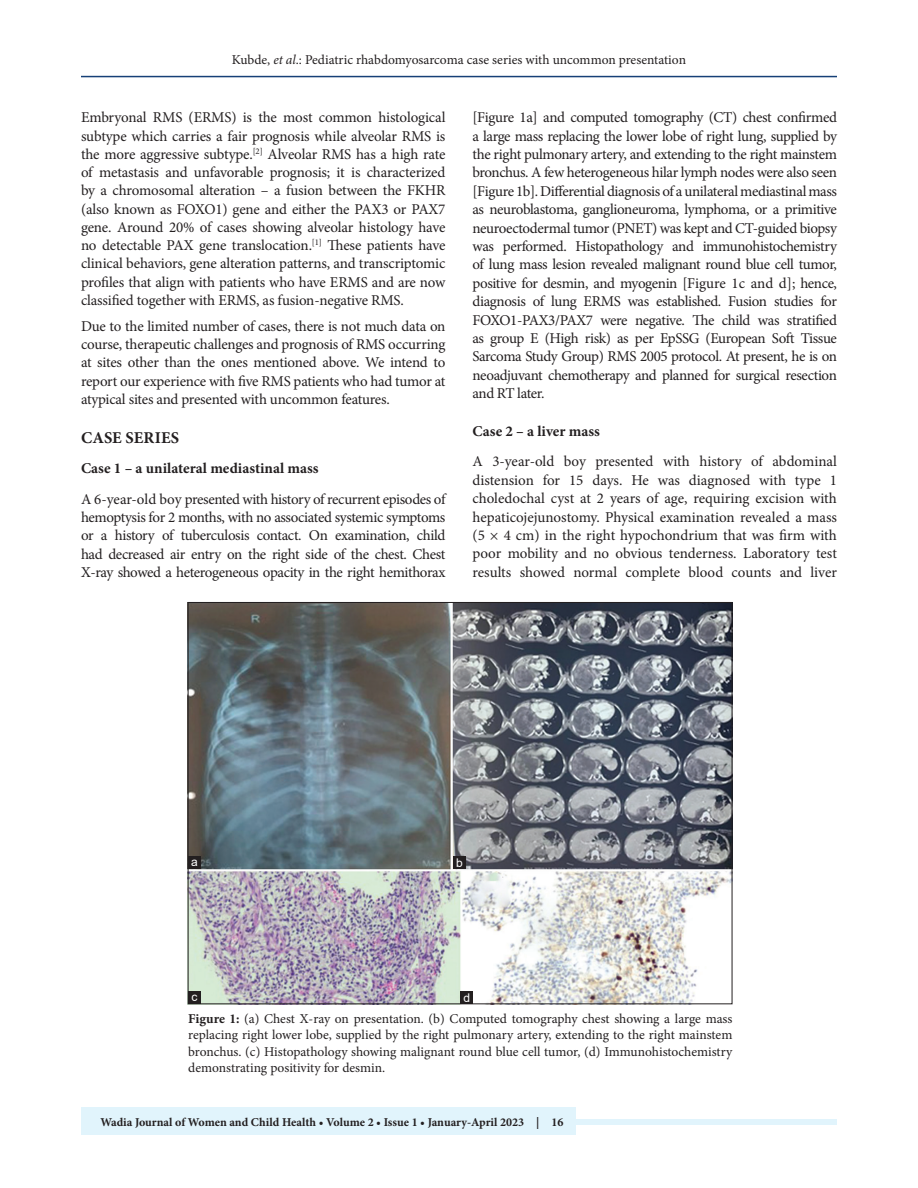
<style>
.page{position:relative;width:918px;height:1188px;background:#fff}
.page>*{position:absolute;margin:0;border:0;box-sizing:border-box;transform-origin:0 0}
.t1{font:700 16.5px "Minion Pro";letter-spacing:.01em;color:#231f20}
.TX{font:15px/18.5px "Minion Pro";letter-spacing:-.02em;color:#231f20;text-align:justify}
.H2_No_Above_Space{font:700 15px "Minion Pro";color:#231f20}
.FGC{font:13.5px/16.5px "Minion Pro";color:#231f20;text-align:justify}
.JF{font:700 12px "Minion Pro";color:#231f20}
.LABEL{font:12px "Arial";color:#fff}
.s1{font-style:italic}
.s2{font-weight:700}
</style>
<div class="page">
<hr style="left:81px;top:76px;width:756px;height:1px;background:#164077">
<div style="left:81px;top:1119px;width:756px;height:6px;background:#e1f4fc"></div>
<div style="left:81px;top:1107px;width:494px;height:27px;background:#e1f4fc"></div>
<img style="left:190px;top:604px;width:540px;height:398px">
<div style="left:460px;top:991px;width:13px;height:13px;background:#231f20"></div>
<div style="left:188px;top:991px;width:13px;height:13px;background:#231f20"></div>
<div style="left:453px;top:856px;width:13px;height:13px;background:#231f20"></div>
<div style="left:188px;top:856px;width:13px;height:13px;background:#231f20"></div>
<p class="FGC" style="left:232px;top:51px;width:456px">Kubde, <span class="s1">et al</span>.: Pediatric rhabdomyosarcoma case series with uncommon presentation</p>
<p class="TX" style="left:81px;top:108px;width:366px">Embryonal RMS (ERMS) is the most common histological subtype which carries a fair prognosis while alveolar RMS is the more aggressive subtype.<sup>[2]</sup> Alveolar RMS has a high rate of metastasis and unfavorable prognosis; it is characterized by a chromosomal alteration – a fusion between the FKHR (also known as FOXO1) gene and either the PAX3 or PAX7 gene. Around 20% of cases showing alveolar histology have no detectable PAX gene translocation.<sup>[1]</sup> These patients have clinical behaviors, gene alteration patterns, and transcriptomic profiles that align with patients who have ERMS and are now classified together with ERMS, as fusion-negative RMS.</p>
<p class="TX" style="left:81px;top:317px;width:366px">Due to the limited number of cases, there is not much data on course, therapeutic challenges and prognosis of RMS occurring at sites other than the ones mentioned above. We intend to report our experience with five RMS patients who had tumor at atypical sites and presented with uncommon features.</p>
<h1 class="t1" style="left:81px;top:426px;width:100px">CASE SERIES</h1>
<p class="H2_No_Above_Space" style="left:81px;top:458px;width:239px">Case 1 – a unilateral mediastinal mass</p>
<p class="TX" style="left:81px;top:490px;width:366px">A 6-year-old boy presented with history of recurrent episodes of hemoptysis for 2 months, with no associated systemic symptoms or a history of tuberculosis contact. On examination, child had decreased air entry on the right side of the chest. Chest X-ray showed a heterogeneous opacity in the right hemithorax</p>
<p class="TX" style="left:472px;top:108px;width:366px">[Figure 1a] and computed tomography (CT) chest confirmed a large mass replacing the lower lobe of right lung, supplied by the right pulmonary artery, and extending to the right mainstem bronchus. A few heterogeneous hilar lymph nodes were also seen [Figure 1b]. Differential diagnosis of a unilateral mediastinal mass as neuroblastoma, ganglioneuroma, lymphoma, or a primitive neuroectodermal tumor (PNET) was kept and CT-guided biopsy was performed. Histopathology and immunohistochemistry of lung mass lesion revealed malignant round blue cell tumor, positive for desmin, and myogenin [Figure 1c and d]; hence, diagnosis of lung ERMS was established. Fusion studies for FOXO1-PAX3/PAX7 were negative. The child was stratified as group E (High risk) as per EpSSG (European Soft Tissue Sarcoma Study Group) RMS 2005 protocol. At present, he is on neoadjuvant chemotherapy and planned for surgical resection and RT later.</p>
<h2 class="H2_No_Above_Space" style="left:472px;top:421px;width:129px">Case 2 – a liver mass</h2>
<p class="TX" style="left:472px;top:452px;width:366px">A 3-year-old boy presented with history of abdominal distension for 15 days. He was diagnosed with type 1 choledochal cyst at 2 years of age, requiring excision with hepaticojejunostomy. Physical examination revealed a mass (5 × 4 cm) in the right hypochondrium that was firm with poor mobility and no obvious tenderness. Laboratory test results showed normal complete blood counts and liver</p>
<p class="LABEL" style="left:191px;top:853px;width:8px">a</p>
<p class="LABEL" style="left:456px;top:854px;width:8px">b</p>
<p class="LABEL" style="left:192px;top:988px;width:7px">c</p>
<p class="LABEL" style="left:463px;top:989px;width:8px">d</p>
<p class="FGC" style="left:188px;top:1010px;width:546px"><span class="s2">Figure 1:</span> (a) Chest X-ray on presentation. (b) Computed tomography chest showing a large mass replacing right lower lobe, supplied by the right pulmonary artery, extending to the right mainstem bronchus. (c) Histopathology showing malignant round blue cell tumor, (d) Immunohistochemistry demonstrating positivity for desmin.</p>
<p class="JF" style="left:100px;top:1114px;width:464px">Wadia Journal of Women and Child Health • Volume 2 • Issue 1 • January-April 2023 | 16</p>
</div>
